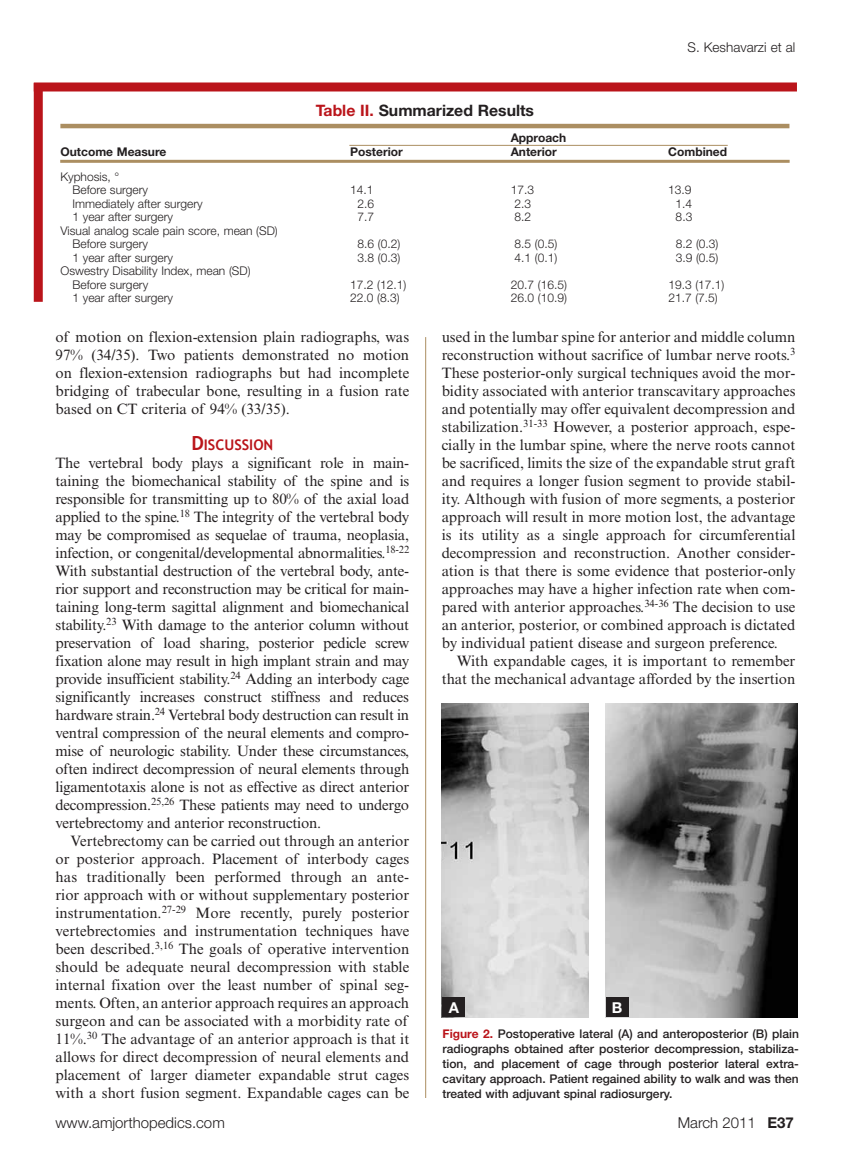
<style>
.page{position:relative;width:851px;height:1161px;background:#fff}
.page>*{position:absolute;margin:0;border:0;box-sizing:border-box;transform-origin:0 0}
.t1{font:700 15.75px "Helvetica Neue LT Std";color:#231f20}
.t2{font:15px/18px "Times New Roman MT Std";color:#231f20;text-align:justify}
.t3{font:300 15px "Helvetica Neue LT Std";color:#231f20}
.t4{font:700 15px "Helvetica Neue LT Std";color:#fff}
.t5{font:700 14.7px "Trebuchet MS";color:#ba141a}
.t6{font:300 13.5px "Helvetica Neue LT Std";color:#231f20}
.t7{font:300 12px/13.5px "Helvetica Neue LT Std";color:#231f20}
.t8{font:500 12px/15px "Helvetica Neue LT Std";color:#231f20;text-align:justify}
.t9{font:700 12px "Helvetica Neue LT Std";color:#231f20}
.s1{color:#ba141a}
.s2{font-size:19.5px}
.s3{font-weight:700;color:#ba141a}
.s4{font-weight:700}
</style>
<div class="page">
<hr style="left:425px;top:337px;width:1px;height:761px;background:#ab8e61">
<div style="left:34px;top:83px;width:9px;height:219px;background:#ba141a"></div>
<div style="left:34px;top:82px;width:762px;height:10px;background:#ba141a"></div>
<hr style="left:60px;top:124px;width:729px;height:4px;background:#ab8e61">
<hr style="left:60px;top:160px;width:729px;height:3px;background:#ab8e61">
<img style="left:441px;top:703px;width:147px;height:314px">
<img style="left:605px;top:704px;width:192px;height:313px">
<div style="left:442px;top:998px;width:23px;height:19px;background:#231f20"></div>
<div style="left:605px;top:998px;width:23px;height:19px;background:#231f20"></div>
<hr style="left:349px;top:145px;width:378px;height:1px;background:#ab8e61">
<p class="t1" style="left:316px;top:101px;width:220px"><span class="s1">Table II.</span> Summarized Results</p>
<p class="t9" style="left:510px;top:130px;width:57px">Approach</p>
<p class="t6" style="left:687px;top:39px;width:109px">S. Keshavarzi et al</p>
<p class="t9" style="left:60px;top:144px;width:107px">Outcome Measure</p>
<p class="t9" style="left:350px;top:144px;width:54px">Posterior</p>
<p class="t9" style="left:510px;top:144px;width:48px">Anterior</p>
<p class="t9" style="left:668px;top:144px;width:60px">Combined</p>
<p class="t7" style="left:72px;top:169px;width:77px;text-indent:-12px">Kyphosis, °<br>Before surgery</p>
<p class="t7" style="left:350px;top:183px;width:25px">14.1</p>
<p class="t7" style="left:510px;top:183px;width:25px">17.3</p>
<p class="t7" style="left:668px;top:183px;width:25px">13.9</p>
<p class="t7" style="left:72px;top:196px;width:132px">Immediately after surgery</p>
<p class="t7" style="left:357px;top:196px;width:18px">2.6</p>
<p class="t7" style="left:514px;top:196px;width:18px">2.3</p>
<p class="t7" style="left:675px;top:196px;width:18px">1.4</p>
<p class="t7" style="left:72px;top:210px;width:102px">1 year after surgery</p>
<p class="t7" style="left:357px;top:210px;width:18px">7.7</p>
<p class="t7" style="left:514px;top:210px;width:18px">8.2</p>
<p class="t7" style="left:675px;top:210px;width:18px">8.3</p>
<p class="t7" style="left:72px;top:223px;width:207px;text-indent:-12px">Visual analog scale pain score, mean (SD)<br>Before surgery</p>
<p class="t7" style="left:357px;top:237px;width:44px">8.6 (0.2)</p>
<p class="t7" style="left:514px;top:237px;width:44px">8.5 (0.5)</p>
<p class="t7" style="left:675px;top:237px;width:44px">8.2 (0.3)</p>
<p class="t7" style="left:72px;top:250px;width:102px">1 year after surgery</p>
<p class="t7" style="left:357px;top:250px;width:44px">3.8 (0.3)</p>
<p class="t7" style="left:514px;top:250px;width:44px">4.1 (0.1)</p>
<p class="t7" style="left:675px;top:250px;width:44px">3.9 (0.5)</p>
<p class="t7" style="left:72px;top:264px;width:180px;text-indent:-12px">Oswestry Disability Index, mean (SD)<br>Before surgery</p>
<p class="t7" style="left:350px;top:277px;width:58px">17.2 (12.1)</p>
<p class="t7" style="left:510px;top:277px;width:58px">20.7 (16.5)</p>
<p class="t7" style="left:668px;top:277px;width:58px">19.3 (17.1)</p>
<p class="t7" style="left:72px;top:291px;width:102px">1 year after surgery</p>
<p class="t7" style="left:350px;top:291px;width:51px">22.0 (8.3)</p>
<p class="t7" style="left:510px;top:291px;width:58px">26.0 (10.9)</p>
<p class="t7" style="left:668px;top:291px;width:51px">21.7 (7.5)</p>
<p class="t2" style="left:56px;top:328px;width:355px">of motion on flexion-extension plain radiographs, was 97% (34/35). Two patients demonstrated no motion on flexion-extension radiographs but had incomplete bridging of trabecular bone, resulting in a fusion rate based on CT criteria of 94% (33/35).</p>
<p class="t5" style="left:191px;top:436px;width:83px"><span class="s2">D</span>ISCUSSION</p>
<p class="t2" style="left:55px;top:454px;width:355px">The vertebral body plays a significant role in main&shy;taining the biomechanical stability of the spine and is responsible for transmitting up to 80% of the axial load applied to the spine.<sup>18</sup> The integrity of the vertebral body may be compromised as sequelae of trauma, neoplasia, infection, or congenital/developmental abnormalities.<sup>18-22<br></sup>With substantial destruction of the vertebral body, ante&shy;rior support and reconstruction may be critical for main&shy;taining long-term sagittal alignment and biomechanical stability.<sup>23</sup> With damage to the anterior column without preservation of load sharing, posterior pedicle screw fixation alone may result in high implant strain and may provide insufficient stability.<sup>24</sup> Adding an interbody cage significantly increases construct stiffness and reduces hardware strain.<sup>24</sup> Vertebral body destruction can result in ventral compression of the neural elements and compro&shy;mise of neurologic stability. Under these circumstances, often indirect decompression of neural elements through ligamentotaxis alone is not as effective as direct anterior decompression.<sup>25,26</sup> These patients may need to undergo vertebrectomy and anterior reconstruction.</p>
<p class="t2" style="left:55px;top:832px;width:355px;text-indent:15px">Vertebrectomy can be carried out through an anterior or posterior approach. Placement of interbody cages has traditionally been performed through an ante&shy;rior approach with or without supplementary posterior instrumentation.<sup>27-29</sup> More recently, purely posterior vertebrectomies and instrumentation techniques have been described.<sup>3,16</sup> The goals of operative intervention should be adequate neural decompression with stable internal fixation over the least number of spinal seg&shy;ments. Often, an anterior approach requires an approach surgeon and can be associated with a morbidity rate of 11%.<sup>30</sup> The advantage of an anterior approach is that it allows for direct decompression of neural elements and placement of larger diameter expandable strut cages with a short fusion segment. Expandable cages can be</p>
<p class="t2" style="left:441px;top:328px;width:355px">used in the lumbar spine for anterior and middle column reconstruction without sacrifice of lumbar nerve roots.<sup>3<br></sup>These posterior-only surgical techniques avoid the mor&shy;bidity associated with anterior transcavitary approaches and potentially may offer equivalent decompression and stabilization.<sup>31-33</sup> However, a posterior approach, espe&shy;cially in the lumbar spine, where the nerve roots cannot be sacrificed, limits the size of the expandable strut graft and requires a longer fusion segment to provide stabil&shy;ity. Although with fusion of more segments, a posterior approach will result in more motion lost, the advantage is its utility as a single approach for circumferential decompression and reconstruction. Another consider&shy;ation is that there is some evidence that posterior-only approaches may have a higher infection rate when com&shy;pared with anterior approaches.<sup>34-36</sup> The decision to use an anterior, posterior, or combined approach is dictated by individual patient disease and surgeon preference.</p>
<p class="t2" style="left:441px;top:652px;width:355px;text-align:right">With expandable cages, it is important to remember that the mechanical advantage afforded by the insertion</p>
<p class="t4" style="left:449px;top:998px;width:12px">A</p>
<p class="t4" style="left:611px;top:998px;width:12px">B</p>
<p class="t8" style="left:442px;top:1026px;width:358px"><span class="s3">Figure 2.</span> Postoperative lateral (A) and anteroposterior (B) plain radiographs obtained after posterior decompression, stabiliza&shy;tion, and placement of cage through posterior lateral extra&shy;cavitary approach. Patient regained ability to walk and was then treated with adjuvant spinal radiosurgery.</p>
<p class="t3" style="left:56px;top:1114px;width:171px">www.amjorthopedics.com</p>
<p class="t3" style="left:677px;top:1114px;width:118px">March 2011 <span class="s4">E37</span></p>
</div>
